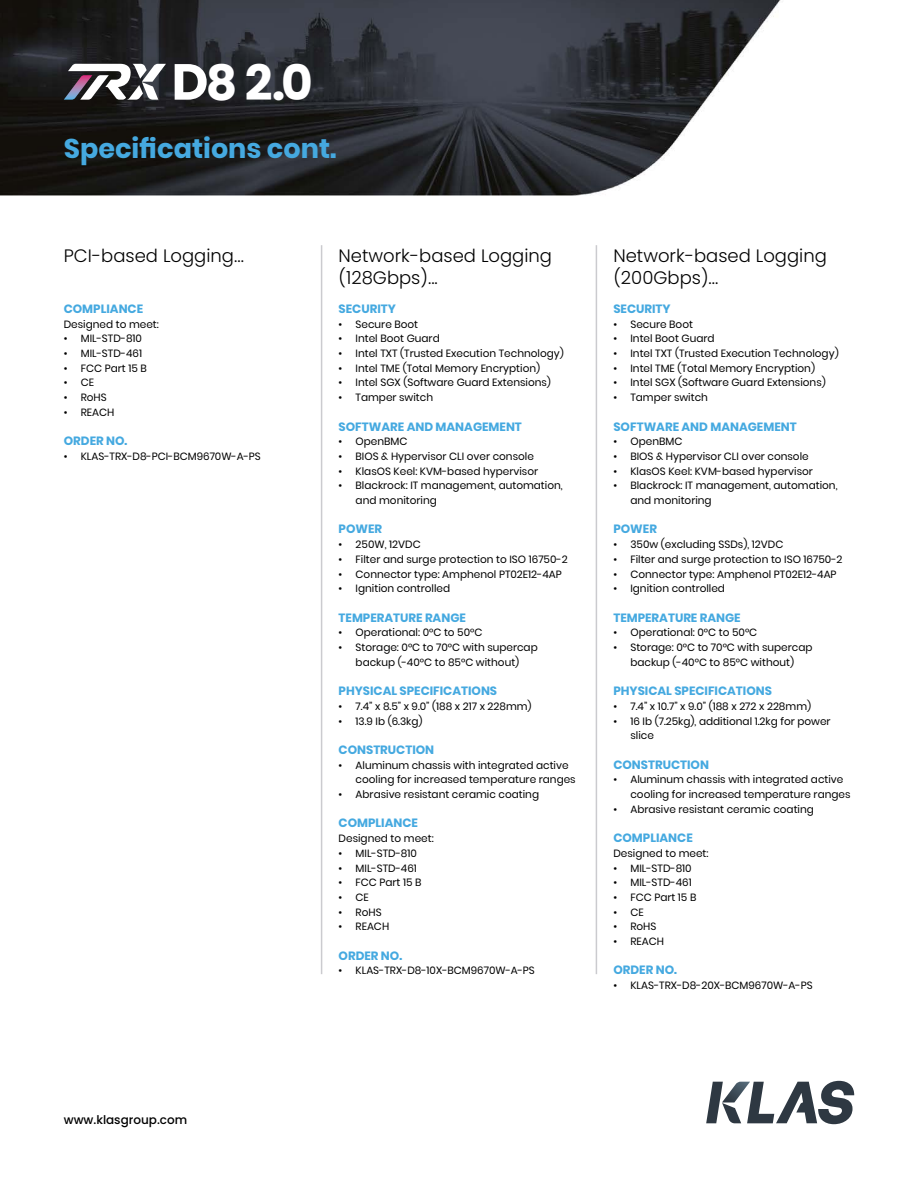
<style>
.page{position:relative;width:918px;height:1188px;background:#fff}
.page>*{position:absolute;margin:0;border:0;box-sizing:border-box;transform-origin:0 0}
.t1{font:700 48.75px "Poppins";color:#fff}
.t2{font:700 27px "Poppins";color:#45a9e0}
.t3{font:300 18px/21.6px "Poppins";color:#000}
.t4{font:700 12px "Poppins";color:#45a9e0}
.t5{font:500 12px "Poppins";color:#000}
.t6{font:10.5px/14.7px "Poppins";color:#000}
.s1{font-size:50.7px}
</style>
<div class="page">
<img style="left:0;top:0;width:855px;height:1125px">
<svg style="left:706px;top:1081px;width:148px;height:43px"></svg>
<svg style="left:64px;top:64px;width:102px;height:36px"></svg>
<hr style="left:321px;top:245px;width:1px;height:729px;background:#cbcbcf">
<hr style="left:596px;top:245px;width:1px;height:729px;background:#cbcbcf">
<h1 class="t1" style="left:172px;top:55px;width:143px"><span class="s1">D</span>8 2.0</h1>
<h2 class="t2" style="left:64px;top:133px;width:274px">Specifications cont.</h2>
<h3 class="t3" style="left:64px;top:245px;width:182px">PCI-based Logging...</h3>
<p class="t4" style="left:64px;top:302px;width:81px">COMPLIANCE</p>
<p class="t6" style="left:64px;top:317px;width:97px">Designed to meet:</p>
<p class="t6" style="left:64px;top:331px;width:80px">• MIL-STD-810</p>
<p class="t6" style="left:64px;top:346px;width:80px">• MIL-STD-461</p>
<p class="t6" style="left:64px;top:361px;width:84px">• FCC Part 15 B</p>
<p class="t6" style="left:64px;top:375px;width:32px">• CE</p>
<p class="t6" style="left:64px;top:390px;width:45px">• RoHS</p>
<p class="t6" style="left:64px;top:405px;width:52px">• REACH</p>
<p class="t4" style="left:64px;top:434px;width:65px">ORDER NO.</p>
<p class="t6" style="left:64px;top:449px;width:199px">• KLAS-TRX-D8-PCI-BCM9670W-A-PS</p>
<h3 class="t3" style="left:339px;top:245px;width:215px">Network-based Logging (128Gbps)...</h3>
<p class="t4" style="left:339px;top:302px;width:59px">SECURITY</p>
<p class="t6" style="left:339px;top:317px;width:81px">• Secure Boot</p>
<p class="t6" style="left:339px;top:331px;width:103px">• Intel Boot Guard</p>
<p class="t6" style="left:339px;top:346px;width:227px">• Intel TXT (Trusted Execution Technology)</p>
<p class="t6" style="left:339px;top:361px;width:203px">• Intel TME (Total Memory Encryption)</p>
<p class="t6" style="left:339px;top:375px;width:214px">• Intel SGX (Software Guard Extensions)</p>
<p class="t6" style="left:339px;top:390px;width:96px">• Tamper switch</p>
<p class="t4" style="left:339px;top:419px;width:185px">SOFTWARE AND MANAGEMENT</p>
<p class="t6" style="left:339px;top:434px;width:70px">• OpenBMC</p>
<p class="t6" style="left:339px;top:449px;width:197px">• BIOS &amp; Hypervisor CLI over console</p>
<p class="t6" style="left:339px;top:464px;width:201px">• KlasOS Keel: KVM-based hypervisor</p>
<p class="t6" style="left:356px;top:478px;width:209px;text-indent:-17px">• Blackrock: IT management, automation, and monitoring</p>
<p class="t4" style="left:339px;top:522px;width:45px">POWER</p>
<p class="t6" style="left:339px;top:537px;width:84px">• 250W, 12VDC</p>
<p class="t6" style="left:339px;top:552px;width:231px">• Filter and surge protection to ISO 16750-2</p>
<p class="t6" style="left:339px;top:567px;width:225px">• Connector type: Amphenol PT02E12-4AP</p>
<p class="t6" style="left:339px;top:581px;width:113px">• Ignition controlled</p>
<p class="t4" style="left:339px;top:610px;width:129px">TEMPERATURE RANGE</p>
<p class="t6" style="left:339px;top:625px;width:145px">• Operational: 0°C to 50°C</p>
<p class="t6" style="left:339px;top:640px;width:201px;text-align:center">• Storage: 0°C to 70°C with supercap backup (-40°C to 85°C without)</p>
<p class="t4" style="left:339px;top:684px;width:160px">PHYSICAL SPECIFICATIONS</p>
<p class="t6" style="left:339px;top:699px;width:195px">• 7.4” x 8.5” x 9.0” (188 x 217 x 228mm)</p>
<p class="t6" style="left:339px;top:714px;width:85px">• 13.9 Ib (6.3kg)</p>
<p class="t4" style="left:339px;top:743px;width:97px">CONSTRUCTION</p>
<p class="t6" style="left:356px;top:758px;width:222px;text-indent:-17px">• Aluminum chassis with integrated active cooling for increased temperature ranges</p>
<p class="t6" style="left:339px;top:787px;width:202px">• Abrasive resistant ceramic coating</p>
<p class="t4" style="left:339px;top:816px;width:81px">COMPLIANCE</p>
<p class="t6" style="left:339px;top:831px;width:97px">Designed to meet:</p>
<p class="t6" style="left:339px;top:846px;width:80px">• MIL-STD-810</p>
<p class="t6" style="left:339px;top:861px;width:80px">• MIL-STD-461</p>
<p class="t6" style="left:339px;top:875px;width:84px">• FCC Part 15 B</p>
<p class="t6" style="left:339px;top:890px;width:32px">• CE</p>
<p class="t6" style="left:339px;top:905px;width:45px">• RoHS</p>
<p class="t6" style="left:339px;top:919px;width:52px">• REACH</p>
<p class="t4" style="left:339px;top:949px;width:65px">ORDER NO.</p>
<p class="t6" style="left:339px;top:963px;width:198px">• KLAS-TRX-D8-10X-BCM9670W-A-PS</p>
<h3 class="t3" style="left:613px;top:245px;width:215px">Network-based Logging (200Gbps)...</h3>
<p class="t4" style="left:613px;top:302px;width:59px">SECURITY</p>
<p class="t6" style="left:613px;top:317px;width:81px">• Secure Boot</p>
<p class="t6" style="left:613px;top:331px;width:103px">• Intel Boot Guard</p>
<p class="t6" style="left:613px;top:346px;width:227px">• Intel TXT (Trusted Execution Technology)</p>
<p class="t6" style="left:613px;top:361px;width:203px">• Intel TME (Total Memory Encryption)</p>
<p class="t6" style="left:613px;top:375px;width:214px">• Intel SGX (Software Guard Extensions)</p>
<p class="t6" style="left:613px;top:390px;width:96px">• Tamper switch</p>
<p class="t4" style="left:613px;top:419px;width:185px">SOFTWARE AND MANAGEMENT</p>
<p class="t6" style="left:613px;top:434px;width:70px">• OpenBMC</p>
<p class="t6" style="left:613px;top:449px;width:197px">• BIOS &amp; Hypervisor CLI over console</p>
<p class="t6" style="left:613px;top:464px;width:201px">• KlasOS Keel: KVM-based hypervisor</p>
<p class="t6" style="left:630px;top:478px;width:209px;text-indent:-17px">• Blackrock: IT management, automation, and monitoring</p>
<p class="t4" style="left:613px;top:522px;width:45px">POWER</p>
<p class="t6" style="left:613px;top:537px;width:171px">• 350w (excluding SSDs), 12VDC</p>
<p class="t6" style="left:613px;top:552px;width:231px">• Filter and surge protection to ISO 16750-2</p>
<p class="t6" style="left:613px;top:567px;width:225px">• Connector type: Amphenol PT02E12-4AP</p>
<p class="t6" style="left:613px;top:581px;width:113px">• Ignition controlled</p>
<p class="t4" style="left:613px;top:610px;width:129px">TEMPERATURE RANGE</p>
<p class="t6" style="left:613px;top:625px;width:145px">• Operational: 0°C to 50°C</p>
<p class="t6" style="left:613px;top:640px;width:201px;text-align:center">• Storage: 0°C to 70°C with supercap backup (-40°C to 85°C without)</p>
<p class="t4" style="left:613px;top:684px;width:160px">PHYSICAL SPECIFICATIONS</p>
<p class="t6" style="left:613px;top:699px;width:199px">• 7.4” x 10.7” x 9.0” (188 x 272 x 228mm)</p>
<p class="t6" style="left:630px;top:714px;width:202px;text-indent:-17px">• 16 Ib (7.25kg), additional 1.2kg for power slice</p>
<p class="t4" style="left:613px;top:757px;width:97px">CONSTRUCTION</p>
<p class="t6" style="left:630px;top:772px;width:222px;text-indent:-17px">• Aluminum chassis with integrated active cooling for increased temperature ranges</p>
<p class="t6" style="left:613px;top:802px;width:202px">• Abrasive resistant ceramic coating</p>
<p class="t4" style="left:613px;top:831px;width:81px">COMPLIANCE</p>
<p class="t6" style="left:613px;top:846px;width:97px">Designed to meet:</p>
<p class="t6" style="left:613px;top:861px;width:80px">• MIL-STD-810</p>
<p class="t6" style="left:613px;top:875px;width:80px">• MIL-STD-461</p>
<p class="t6" style="left:613px;top:890px;width:84px">• FCC Part 15 B</p>
<p class="t6" style="left:613px;top:905px;width:32px">• CE</p>
<p class="t6" style="left:613px;top:919px;width:45px">• RoHS</p>
<p class="t6" style="left:613px;top:934px;width:52px">• REACH</p>
<p class="t4" style="left:613px;top:963px;width:65px">ORDER NO.</p>
<p class="t6" style="left:613px;top:978px;width:201px">• KLAS-TRX-D8-20X-BCM9670W-A-PS</p>
<p class="t5" style="left:64px;top:1113px;width:125px">www.klasgroup.com</p>
</div>
